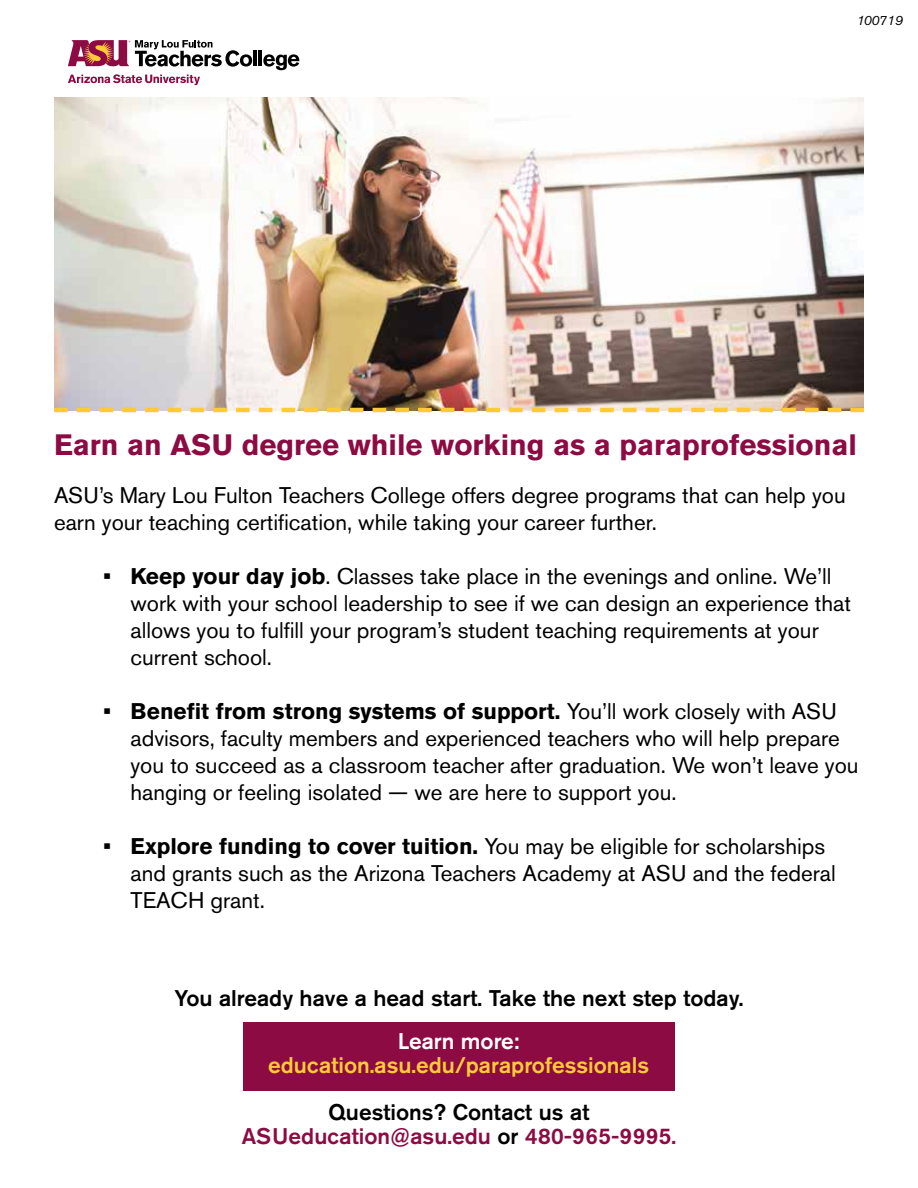
<style>
.page{position:relative;width:918px;height:1188px;background:#fff}
.page>*{position:absolute;margin:0;border:0;box-sizing:border-box;transform-origin:0 0}
.t1{font:700 29.25px "Akzidenz Grotesk Pro";color:#8c0b42}
.t2{font:22.5px/27px "Akzidenz Grotesk Pro";color:#000}
.t3{font:500 22.5px/24px "Akzidenz Grotesk Pro";color:#8c0b42;text-align:center}
.t4{font:500 22.5px "Akzidenz Grotesk Pro";color:#000}
.t5{font:500 22.5px "Akzidenz Grotesk Pro";color:#ffca38}
.t6{font:500 22.5px "Akzidenz Grotesk Pro";color:#fff}
.t7{font:italic 13.5px "Akzidenz Grotesk Pro";color:#000}
.s1{font-weight:700}
.s2{color:#000}
</style>
<div class="page">
<img style="left:54px;top:97px;width:810px;height:311px">
<svg style="left:68px;top:74px;width:132px;height:11px"></svg>
<svg style="left:68px;top:40px;width:184px;height:27px"></svg>
<hr style="left:253px;top:51px;width:4px;height:15px;background:#000">
<hr style="left:259px;top:51px;width:3px;height:15px;background:#000">
<svg style="left:263px;top:54px;width:36px;height:16px"></svg>
<div style="left:244px;top:1022px;width:431px;height:68px;background:#8c0b42"></div>
<svg style="left:54px;top:408px;width:810px;height:4px"></svg>
<p class="t7" style="left:857px;top:12px;width:48px">100719</p>
<h1 class="t1" style="left:54px;top:426px;width:805px">Earn an ASU degree while working as a paraprofessional</h1>
<p class="t2" style="left:54px;top:481px;width:793px">ASU’s Mary Lou Fulton Teachers College offers degree programs that can help you earn your teaching certification, while taking your career further.</p>
<p class="t2" style="left:130px;top:562px;width:722px;text-indent:-27px"><span class="s1">• Keep your day job</span>. Classes take place in the evenings and online. We’ll work with your school leadership to see if we can design an experience that allows you to fulfill your program’s student teaching requirements at your current school.</p>
<p class="t2" style="left:130px;top:697px;width:730px;text-indent:-27px"><span class="s1">• Benefit from strong systems of support.</span> You’ll work closely with ASU advisors, faculty members and experienced teachers who will help prepare you to succeed as a classroom teacher after graduation. We won’t leave you hanging or feeling isolated — we are here to support you.</p>
<p class="t2" style="left:130px;top:832px;width:707px;text-indent:-27px"><span class="s1">• Explore funding to cover tuition.</span> You may be eligible for scholarships and grants such as the Arizona Teachers Academy at ASU and the federal<br>TEACH grant.</p>
<p class="t4" style="left:175px;top:983px;width:570px">You already have a head start. Take the next step today.</p>
<p class="t6" style="left:398px;top:1026px;width:123px">Learn more:</p>
<p class="t5" style="left:268px;top:1050px;width:382px">education.asu.edu/paraprofessionals</p>
<p class="t3" style="left:242px;top:1100px;width:436px"><span class="s2">Questions? Contact us at<br></span>ASUeducation@asu.edu <span class="s2">or</span> 480-965-9995.</p>
</div>
